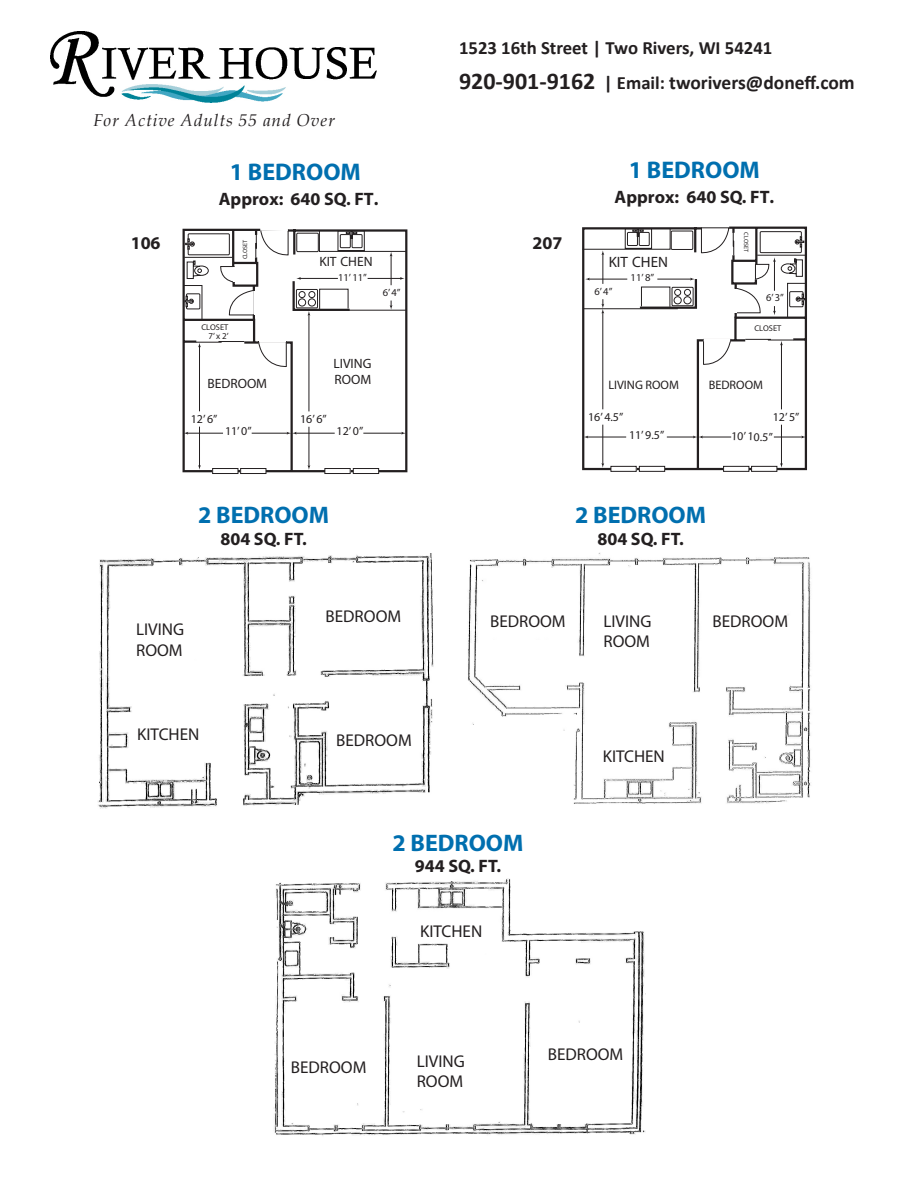
<style>
.page{position:relative;width:918px;height:1188px;background:#fff}
.page>*{position:absolute;margin:0;border:0;box-sizing:border-box;transform-origin:0 0}
.t1{font:700 24.15px "Myriad Pro";color:#006faf}
.t2{font:700 24px "Myriad Pro";color:#006faf}
.t3{font:700 19.5px "Calibri";color:#231f20}
.t4{font:700 18.75px "Calibri";color:#231f20}
.t5{font:700 18px "Myriad Pro";color:#231f20}
.t6{font:italic 17.25px "Book Antiqua";letter-spacing:.05em;color:#231f20}
.t7{font:17.1px/20.5px "Myriad Pro";color:#231f20}
.t8{font:15px "Myriad Pro";color:#231f20}
.t9{font:13.5px "Myriad Pro";color:#231f20}
.t10{font:12.3px "Myriad Pro";color:#231f20}
.t11{font:12px "Myriad Pro";color:#231f20}
.t12{font:10.5px "Myriad Pro";color:#231f20}
.t13{font:9px "Myriad Pro";color:#231f20}
.t14{font:8.4px "Myriad Pro";color:#231f20}
.t15{font:6.15px "Myriad Pro";color:#231f20}
.s1{font-size:24px}
.s2{font-size:18.75px}
</style>
<div class="page">
<img style="left:97px;top:554px;width:337px;height:255px">
<img style="left:468px;top:552px;width:343px;height:252px">
<img style="left:274px;top:879px;width:371px;height:257px">
<img style="left:51px;top:32px;width:325px;height:71px">
<svg style="left:182px;top:228px;width:226px;height:245px"></svg>
<div style="left:353px;top:469px;width:26px;height:5px;background:#fff"></div>
<div style="left:353px;top:468px;width:26px;height:6px;border:1px solid #231f20"></div>
<div style="left:325px;top:469px;width:25px;height:5px;background:#fff"></div>
<div style="left:325px;top:468px;width:25px;height:6px;border:1px solid #231f20"></div>
<div style="left:241px;top:469px;width:25px;height:5px;background:#fff"></div>
<div style="left:240px;top:468px;width:26px;height:6px;border:1px solid #231f20"></div>
<div style="left:213px;top:469px;width:25px;height:5px;background:#fff"></div>
<div style="left:212px;top:468px;width:26px;height:6px;border:1px solid #231f20"></div>
<hr style="left:187px;top:433px;width:101px;height:1px;background:#231f20">
<svg style="left:184px;top:432px;width:4px;height:3px"></svg>
<div style="left:223px;top:427px;width:29px;height:15px;background:#fff"></div>
<hr style="left:295px;top:433px;width:108px;height:1px;background:#231f20">
<svg style="left:401px;top:432px;width:5px;height:3px"></svg>
<svg style="left:287px;top:432px;width:10px;height:3px"></svg>
<div style="left:335px;top:427px;width:28px;height:15px;background:#fff"></div>
<hr style="left:199px;top:346px;width:1px;height:121px;background:#231f20">
<svg style="left:198px;top:465px;width:3px;height:5px"></svg>
<svg style="left:196px;top:341px;width:48px;height:6px"></svg>
<div style="left:192px;top:411px;width:28px;height:16px;background:#fff"></div>
<svg style="left:183px;top:228px;width:105px;height:92px"></svg>
<hr style="left:254px;top:291px;width:2px;height:24px;background:#fff">
<svg style="left:258px;top:341px;width:29px;height:27px"></svg>
<hr style="left:259px;top:340px;width:27px;height:2px;background:#fff">
<hr style="left:309px;top:314px;width:1px;height:153px;background:#231f20">
<div style="left:301px;top:411px;width:29px;height:16px;background:#fff"></div>
<svg style="left:296px;top:230px;width:112px;height:86px"></svg>
<div style="left:374px;top:285px;width:29px;height:16px;background:#fff"></div>
<hr style="left:348px;top:310px;width:58px;height:1px;background:#231f20">
<svg style="left:582px;top:226px;width:225px;height:245px"></svg>
<div style="left:611px;top:466px;width:25px;height:5px;background:#fff"></div>
<div style="left:611px;top:466px;width:25px;height:6px;border:1px solid #231f20"></div>
<div style="left:639px;top:466px;width:26px;height:5px;background:#fff"></div>
<div style="left:639px;top:466px;width:26px;height:6px;border:1px solid #231f20"></div>
<div style="left:724px;top:466px;width:25px;height:5px;background:#fff"></div>
<div style="left:723px;top:466px;width:26px;height:6px;border:1px solid #231f20"></div>
<div style="left:752px;top:466px;width:25px;height:5px;background:#fff"></div>
<div style="left:751px;top:466px;width:26px;height:6px;border:1px solid #231f20"></div>
<hr style="left:587px;top:437px;width:107px;height:1px;background:#231f20">
<div style="left:626px;top:430px;width:41px;height:16px;background:#fff"></div>
<hr style="left:701px;top:437px;width:102px;height:1px;background:#231f20">
<svg style="left:693px;top:436px;width:10px;height:2px"></svg>
<div style="left:731px;top:430px;width:43px;height:16px;background:#fff"></div>
<hr style="left:603px;top:312px;width:1px;height:153px;background:#231f20">
<svg style="left:601px;top:463px;width:3px;height:5px"></svg>
<svg style="left:582px;top:228px;width:113px;height:85px"></svg>
<div style="left:595px;top:409px;width:29px;height:16px;background:#fff"></div>
<hr style="left:781px;top:344px;width:1px;height:121px;background:#231f20">
<svg style="left:780px;top:463px;width:3px;height:5px"></svg>
<div style="left:774px;top:409px;width:28px;height:16px;background:#fff"></div>
<svg style="left:701px;top:227px;width:105px;height:139px"></svg>
<p class="t6" style="left:93px;top:108px;width:243px">For Active Adults 55 and Over</p>
<h1 class="t1" style="left:230px;top:156px;width:133px">1 BEDROOM</h1>
<p class="t5" style="left:219px;top:187px;width:161px">Approx: 640 SQ. FT.</p>
<p class="t4" style="left:459px;top:34px;width:315px">1523 16th Street | Two Rivers, WI 54241</p>
<p class="t3" style="left:459px;top:69px;width:397px"><span class="s1">920-901-9162</span> <span class="s2">| Email:</span> tworivers@doneff.com</p>
<h1 class="t1" style="left:629px;top:154px;width:133px">1 BEDROOM</h1>
<p class="t5" style="left:615px;top:185px;width:161px">Approx: 640 SQ. FT.</p>
<p class="t5" style="left:131px;top:231px;width:31px">106</p>
<p class="t5" style="left:532px;top:231px;width:31px">207</p>
<p class="t15" style="left:241px;top:259px;width:21px;rotate:-90deg">CLOSET</p>
<p class="t9" style="left:319px;top:254px;width:55px">KIT CHEN</p>
<p class="t8" style="left:609px;top:253px;width:61px">KIT CHEN</p>
<p class="t15" style="left:750px;top:232px;width:21px;rotate:90deg">CLOSET</p>
<p class="t12" style="left:338px;top:271px;width:30px">11’ 11”</p>
<p class="t12" style="left:631px;top:271px;width:25px">11’ 8”</p>
<p class="t12" style="left:383px;top:286px;width:19px">6’ 4”</p>
<p class="t12" style="left:594px;top:285px;width:19px">6’ 4”</p>
<p class="t12" style="left:766px;top:292px;width:19px">6’ 3”</p>
<p class="t14" style="left:201px;top:322px;width:28px">CLOSET</p>
<p class="t13" style="left:209px;top:330px;width:22px">7’ x 2’</p>
<p class="t14" style="left:754px;top:323px;width:28px">CLOSET</p>
<p class="t9" style="left:333px;top:355px;width:39px">LIVING</p>
<p class="t9" style="left:208px;top:375px;width:61px">BEDROOM</p>
<p class="t9" style="left:335px;top:371px;width:38px">ROOM</p>
<p class="t10" style="left:608px;top:377px;width:72px">LIVING ROOM</p>
<p class="t10" style="left:709px;top:377px;width:56px">BEDROOM</p>
<p class="t11" style="left:191px;top:412px;width:28px">12’ 6”</p>
<p class="t11" style="left:300px;top:412px;width:28px">16’ 6”</p>
<p class="t11" style="left:588px;top:410px;width:37px">16’ 4.5”</p>
<p class="t11" style="left:773px;top:410px;width:28px">12’ 5”</p>
<p class="t11" style="left:225px;top:424px;width:28px">11’ 0”</p>
<p class="t11" style="left:337px;top:424px;width:28px">12’ 0”</p>
<p class="t11" style="left:629px;top:428px;width:37px">11’ 9.5”</p>
<p class="t11" style="left:732px;top:428px;width:43px;rotate:2deg">10’ 10.5”</p>
<p class="t2" style="left:198px;top:500px;width:133px">2 BEDROOM</p>
<p class="t5" style="left:220px;top:527px;width:88px">804 SQ. FT.</p>
<p class="t2" style="left:575px;top:500px;width:133px">2 BEDROOM</p>
<p class="t5" style="left:597px;top:527px;width:88px">804 SQ. FT.</p>
<p class="t7" style="left:136px;top:619px;width:50px">LIVING<br>ROOM</p>
<p class="t7" style="left:137px;top:723px;width:64px">KITCHEN</p>
<p class="t7" style="left:326px;top:606px;width:77px">BEDROOM</p>
<p class="t7" style="left:336px;top:730px;width:77px">BEDROOM</p>
<p class="t7" style="left:490px;top:610px;width:77px">BEDROOM</p>
<p class="t7" style="left:603px;top:610px;width:50px">LIVING</p>
<p class="t7" style="left:712px;top:610px;width:77px">BEDROOM</p>
<p class="t7" style="left:603px;top:631px;width:48px">ROOM</p>
<p class="t7" style="left:603px;top:746px;width:64px">KITCHEN</p>
<p class="t2" style="left:392px;top:827px;width:133px">2 BEDROOM</p>
<p class="t5" style="left:415px;top:855px;width:88px">944 SQ. FT.</p>
<p class="t7" style="left:420px;top:921px;width:64px">KITCHEN</p>
<p class="t7" style="left:291px;top:1056px;width:77px">BEDROOM</p>
<p class="t7" style="left:417px;top:1051px;width:50px">LIVING<br>ROOM</p>
<p class="t7" style="left:548px;top:1043px;width:77px">BEDROOM</p>
</div>
